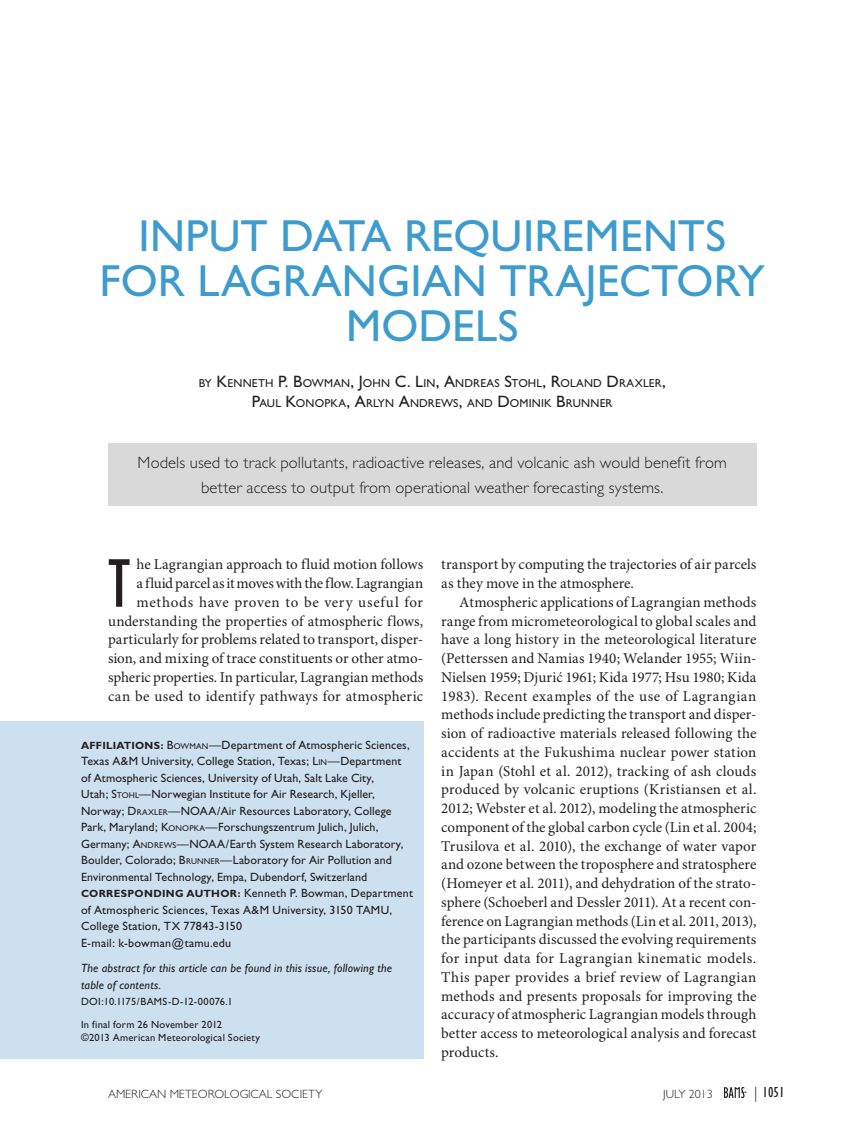
<style>
.page{position:relative;width:851px;height:1134px;background:#fff}
.page>*{position:absolute;margin:0;border:0;box-sizing:border-box;transform-origin:0 0}
.t1{font:condensed 71.1px "Gill Sans";color:#231f20}
.t2{font:45px "Gill Sans";letter-spacing:.005em;color:#3d9bce}
.t3{font:300 16.5px/24.8px "Gill Sans";letter-spacing:.005em;color:#231f20;text-align:center}
.t4{font:15px/18.8px "Minion Pro";color:#231f20;text-align:right}
.t5{font:condensed 15px "Gill Sans";color:#231f20}
.t6{font:12px/16.5px "Gill Sans";letter-spacing:.01em;color:#231f20}
.t7{font:italic 12px/16.5px "Gill Sans";letter-spacing:.015em;color:#231f20}
.t8{font:300 12px "Gill Sans";color:#231f20}
.t9{font:11.55px/19.5px "Gill Sans";letter-spacing:.015em;color:#231f20;text-align:center}
.t10{font:10.5px/22.5px "Gill Sans";letter-spacing:.02em;color:#231f20}
.s1{font-size:16.5px}
.s2{font-weight:700;font-size:10.5px}
.s3{font-style:inherit}
.s4{font-size:8.4px}
.s5{font-weight:300;font-stretch:normal}
</style>
<div class="page">
<div style="left:0;top:722px;width:423px;height:337px;background:#cde0f0"></div>
<div style="left:108px;top:443px;width:648px;height:63px;background:#d9d9d9"></div>
<svg style="left:724px;top:1087px;width:22px;height:11px"></svg>
<h2 class="t2" style="left:138px;top:210px;width:41px">Input</h2>
<h2 class="t2" style="left:280px;top:210px;width:60px">Data</h2>
<h2 class="t2" style="left:404px;top:210px;width:114px">Requirements</h2>
<h2 class="t2" style="left:99px;top:255px;width:29px">for</h2>
<h2 class="t2" style="left:197px;top:255px;width:54px">Lagrangian</h2>
<h2 class="t2" style="left:499px;top:255px;width:55px">Trajector</h2>
<h2 class="t2" style="left:737px;top:255px;width:29px">y</h2>
<h2 class="t2" style="left:346px;top:300px;width:63px">Models</h2>
<p class="t9" style="left:199px;top:373px;width:468px">BY <span class="s1">K</span>ENNETH <span class="s1">P. B</span>OWMAN<span class="s1">, J</span>OHN <span class="s1">C. L</span>IN<span class="s1">, A</span>NDREAS <span class="s1">S</span>TOHL<span class="s1">, R</span>OLAND <span class="s1">D</span>RAXLER<span class="s1">,<br>P</span>AUL <span class="s1">K</span>ONOPKA<span class="s1">, A</span>RLYN <span class="s1">A</span>NDREWS<span class="s1">,</span> AND <span class="s1">D</span>OMINIK <span class="s1">B</span>RUNNER</p>
<p class="t3" style="left:138px;top:450px;width:590px">Models used to track pollutants, radioactive releases, and volcanic ash would benefit from better access to output from operational weather forecasting systems.</p>
<p class="t4" style="left:108px;top:556px;width:317px">he Lagrangian approach to fluid motion follows<br>a fluid parcel as it moves with the flow. Lagrangian methods have proven to be very useful for understanding the properties of atmospheric flows, particularly for problems related to transport, disper&shy;sion, and mixing of trace constituents or other atmo&shy;spheric properties. In particular, Lagrangian methods can be used to identify pathways for atmospheric</p>
<p class="t4" style="left:441px;top:556px;width:317px;text-align:left">transport by computing the trajectories of air parcels as they move in the atmosphere.</p>
<h1 class="t1" style="left:108px;top:545px;width:24px">T</h1>
<p class="t4" style="left:441px;top:593px;width:317px;text-align:justify;text-indent:18px">Atmospheric applications of Lagrangian methods range from micrometeorological to global scales and have a long history in the meteorological literature (Petterssen and Namias 1940; Welander 1955; Wiin-Nielsen 1959; Djurić 1961; Kida 1977; Hsu 1980; Kida 1983). Recent examples of the use of Lagrangian methods include predicting the transport and disper&shy;sion of radioactive materials released following the accidents at the Fukushima nuclear power station in Japan (Stohl et al. 2012), tracking of ash clouds produced by volcanic eruptions (Kristiansen et al.<br>2012; Webster et al. 2012), modeling the atmospheric component of the global carbon cycle (Lin et al. 2004; Trusilova et al. 2010), the exchange of water vapor and ozone between the troposphere and stratosphere (Homeyer et al. 2011), and dehydration of the strato&shy;sphere (Schoeberl and Dessler 2011). At a recent con&shy;ference on Lagrangian methods (Lin et al. 2011, 2013), the participants discussed the evolving requirements for input data for Lagrangian kinematic models.<br>This paper provides a brief review of Lagrangian methods and presents proposals for improving the accuracy of atmospheric Lagrangian models through better access to meteorological analysis and forecast products.</p>
<p class="t6" style="left:81px;top:736px;width:333px"><span class="s2">AFFILIATIONS:</span> <span class="s3">B</span><span class="s4">OWMAN</span>—Department of Atmospheric Sciences, Texas A&amp;M University, College Station, Texas; <span class="s3">L</span><span class="s4">IN</span>—Department of Atmospheric Sciences, University of Utah, Salt Lake City,<br>Utah; <span class="s3">S</span><span class="s4">TOHL</span>—Norwegian Institute for Air Research, Kjeller, Norway; <span class="s3">D</span><span class="s4">RAXLER</span>—NOAA/Air Resources Laboratory, College Park, Maryland; <span class="s3">K</span><span class="s4">ONOPKA</span>—Forschungszentrum Julich, Julich, Germany; <span class="s3">A</span><span class="s4">NDREWS</span>—NOAA/Earth System Research Laboratory, Boulder, Colorado; <span class="s3">B</span><span class="s4">RUNNER</span>—Laboratory for Air Pollution and Environmental Technology, Empa, Dubendorf, Switzerland <span class="s2">CORRESPONDING AUTHOR:</span> Kenneth P. Bowman, Department of Atmospheric Sciences, Texas A&amp;M University, 3150 TAMU, College Station, TX 77843-3150<br>E-mail: k-bowman@tamu.edu</p>
<p class="t7" style="left:81px;top:960px;width:312px">The abstract for this article can be found in this issue, following the table of contents.</p>
<p class="t10" style="left:81px;top:990px;width:153px">DOI:10.1175/BAMS-D-12-00076.1<br>In final form 26 November 2012</p>
<p class="t10" style="left:81px;top:1026px;width:181px">©2013 American Meteorological Society</p>
<p class="t8" style="left:108px;top:1087px;width:216px">AMERICAN METEOROLOGICAL SOCIETY</p>
<p class="t8" style="left:663px;top:1087px;width:51px">july 2013</p>
<p class="t5" style="left:754px;top:1084px;width:32px"><span class="s5">|</span> 1051</p>
</div>
